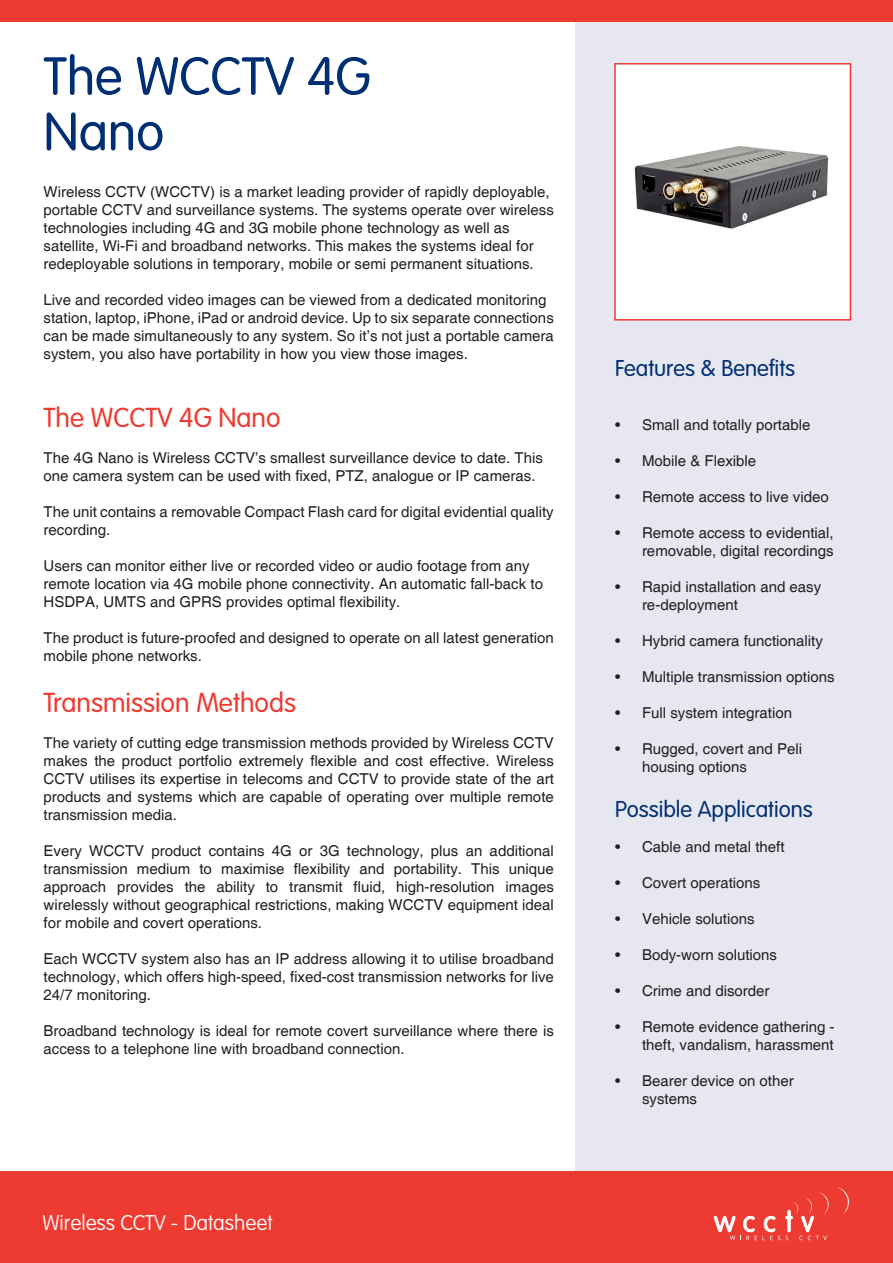
<style>
.page{position:relative;width:893px;height:1263px;background:#fff}
.page>*{position:absolute;margin:0;border:0;box-sizing:border-box;transform-origin:0 0}
.Main_Header{font:300 52.5px/55.5px "VAG Rounded Std";color:#002f73}
.t1{font:300 27px "VAG Rounded Std";color:#ee3b32}
.t2{font:300 22.5px "VAG Rounded Std";color:#002f73}
.body_text{font:100 21px "VAG Rounded Std";color:#fff}
.t3{font:100 21px "VAG Rounded";letter-spacing:.01em;color:#fff}
.body_text-2{font:15px/18px "Helvetica";color:#231f20}
</style>
<div class="page">
<div style="left:575px;top:21px;width:318px;height:1150px;background:#e7e7f1"></div>
<div style="left:0;top:0;width:893px;height:21px;background:#ee3b32"></div>
<div style="left:615px;top:64px;width:235px;height:256px;background:#fff"></div>
<img style="left:634px;top:146px;width:195px;height:83px">
<div style="left:614px;top:63px;width:237px;height:258px;border:2px solid #ee3b32"></div>
<div style="left:0;top:1171px;width:893px;height:92px;background:#ee3b32"></div>
<svg style="left:837px;top:1187px;width:12px;height:27px"></svg>
<svg style="left:714px;top:1192px;width:115px;height:48px"></svg>
<p class="Main_Header" style="left:44px;top:50px;width:328px">The WCCTV 4G<br>Nano</p>
<p class="body_text-2" style="left:44px;top:183px;width:507px">Wireless CCTV (WCCTV) is a market leading provider of rapidly deployable,</p>
<p class="body_text-2" style="left:44px;top:201px;width:512px">portable CCTV and surveillance systems. The systems operate over wireless</p>
<p class="body_text-2" style="left:44px;top:219px;width:468px">technologies including 4G and 3G mobile phone technology as well as</p>
<p class="body_text-2" style="left:44px;top:237px;width:492px">satellite, Wi-Fi and broadband networks. This makes the systems ideal for</p>
<p class="body_text-2" style="left:44px;top:255px;width:492px">redeployable solutions in temporary, mobile or semi permanent situations.</p>
<p class="body_text-2" style="left:44px;top:291px;width:504px">Live and recorded video images can be viewed from a dedicated monitoring</p>
<p class="body_text-2" style="left:44px;top:309px;width:512px">station, laptop, iPhone, iPad or android device. Up to six separate connections</p>
<p class="body_text-2" style="left:44px;top:327px;width:512px">can be made simultaneously to any system. So it’s not just a portable camera</p>
<p class="body_text-2" style="left:44px;top:345px;width:426px">system, you also have portability in how you view those images.</p>
<p class="t1" style="left:44px;top:402px;width:238px">The WCCTV 4G Nano</p>
<p class="body_text-2" style="left:44px;top:449px;width:501px">The 4G Nano is Wireless CCTV’s smallest surveillance device to date. This</p>
<p class="body_text-2" style="left:44px;top:467px;width:493px">one camera system can be used with fixed, PTZ, analogue or IP cameras.</p>
<p class="body_text-2" style="left:44px;top:503px;width:512px">The unit contains a removable Compact Flash card for digital evidential quality recording.</p>
<p class="body_text-2" style="left:44px;top:557px;width:488px">Users can monitor either live or recorded video or audio footage from any</p>
<p class="body_text-2" style="left:44px;top:575px;width:501px">remote location via 4G mobile phone connectivity. An automatic fall-back to</p>
<p class="body_text-2" style="left:44px;top:593px;width:358px">HSDPA, UMTS and GPRS provides optimal flexibility.</p>
<p class="body_text-2" style="left:44px;top:629px;width:512px">The product is future-proofed and designed to operate on all latest generation mobile phone networks.</p>
<p class="t1" style="left:44px;top:687px;width:254px">Transmission Methods</p>
<p class="body_text-2" style="left:44px;top:734px;width:512px;text-align:justify">The variety of cutting edge transmission methods provided by Wireless CCTV makes the product portfolio extremely flexible and cost effective. Wireless CCTV utilises its expertise in telecoms and CCTV to provide state of the art products and systems which are capable of operating over multiple remote transmission media.</p>
<p class="body_text-2" style="left:44px;top:842px;width:512px;text-align:justify">Every WCCTV product contains 4G or 3G technology, plus an additional transmission medium to maximise flexibility and portability. This unique approach provides the ability to transmit fluid, high-resolution images wirelessly without geographical restrictions, making WCCTV equipment ideal for mobile and covert operations.</p>
<p class="body_text-2" style="left:44px;top:950px;width:512px;text-align:justify">Each WCCTV system also has an IP address allowing it to utilise broadband technology, which offers high-speed, fixed-cost transmission networks for live 24/7 monitoring.</p>
<p class="body_text-2" style="left:44px;top:1022px;width:512px">Broadband technology is ideal for remote covert surveillance where there is access to a telephone line with broadband connection.</p>
<h3 class="t3" style="left:157px;top:1209px;width:122px">V - Datasheet</h3>
<p class="body_text" style="left:43px;top:1210px;width:231px">Wireless CCTV - Datasheet</p>
<p class="t2" style="left:615px;top:356px;width:182px">Features &amp; Benefits</p>
<p class="body_text-2" style="left:615px;top:417px;width:197px">• Small and totally portable</p>
<p class="body_text-2" style="left:615px;top:453px;width:143px">• Mobile &amp; Flexible</p>
<p class="body_text-2" style="left:615px;top:489px;width:215px">• Remote access to live video</p>
<p class="body_text-2" style="left:615px;top:525px;width:220px;text-align:right">• Remote access to evidential, removable, digital recordings</p>
<p class="body_text-2" style="left:642px;top:579px;width:181px;text-indent:-27px">• Rapid installation and easy re-deployment</p>
<p class="body_text-2" style="left:615px;top:633px;width:209px">• Hybrid camera functionality</p>
<p class="body_text-2" style="left:615px;top:669px;width:221px">• Multiple transmission options</p>
<p class="body_text-2" style="left:615px;top:705px;width:179px">• Full system integration</p>
<p class="body_text-2" style="left:642px;top:741px;width:162px;text-indent:-27px">• Rugged, covert and Peli housing options</p>
<p class="t2" style="left:615px;top:797px;width:199px">Possible Applications</p>
<p class="body_text-2" style="left:615px;top:838px;width:171px">• Cable and metal theft</p>
<p class="body_text-2" style="left:615px;top:874px;width:147px">• Covert operations</p>
<p class="body_text-2" style="left:615px;top:910px;width:141px">• Vehicle solutions</p>
<p class="body_text-2" style="left:615px;top:946px;width:164px">• Body-worn solutions</p>
<p class="body_text-2" style="left:615px;top:982px;width:156px">• Crime and disorder</p>
<p class="body_text-2" style="left:615px;top:1018px;width:221px;text-align:right">• Remote evidence gathering - theft, vandalism, harassment</p>
<p class="body_text-2" style="left:642px;top:1072px;width:153px;text-indent:-27px">• Bearer device on other systems</p>
</div>
